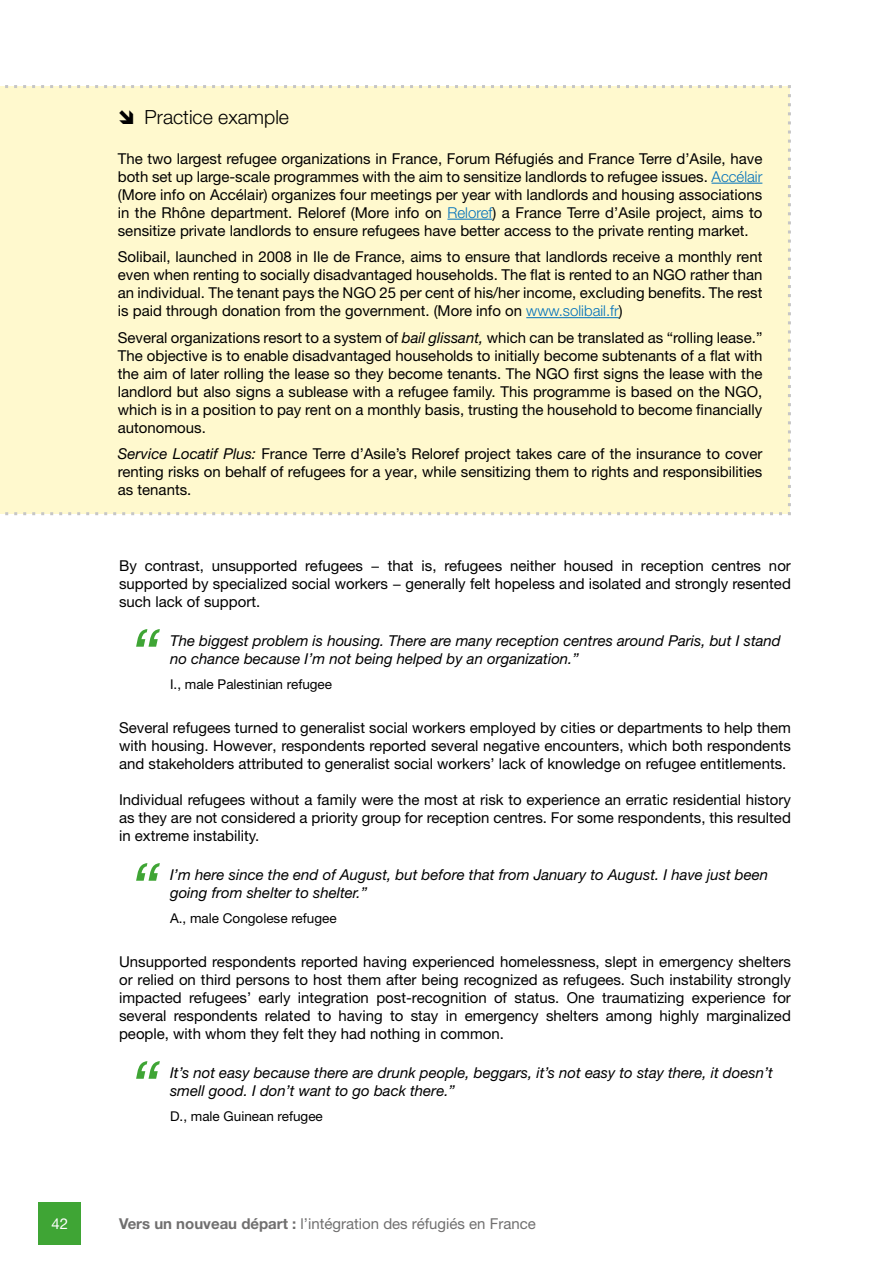
<style>
.page{position:relative;width:893px;height:1263px;background:#fff}
.page>*{position:absolute;margin:0;border:0;box-sizing:border-box;transform-origin:0 0}
.t1{font:italic 68.4px "Helvetica Neue CE";color:#3fa535}
.t2{font:300 19.5px "Helvetica Neue CE";color:#000}
.t3{font:15px/18px "Helvetica Neue CE";color:#000;text-align:justify}
.t4{font:italic 15px/18px "Helvetica Neue CE";color:#000}
.t5{font:15px "Helvetica Neue CE";color:#706f6f}
.t6{font:15px "Helvetica Neue CE";color:#fff}
.t7{font:13.5px "Helvetica Neue CE";color:#000}
.s1{font-weight:300;color:#0071bb}
.s2{font-style:italic}
.s3{font-weight:700}
</style>
<div class="page">
<div style="left:0;top:85px;width:791px;height:431px;background:#fff9ce"></div>
<div style="left:39px;top:1202px;width:42px;height:42px;background:#3fa535"></div>
<svg style="left:119px;top:110px;width:14px;height:14px"></svg>
<h2 class="t2" style="left:145px;top:106px;width:146px">Practice example</h2>
<p class="t3" style="left:118px;top:149px;width:646px">The two largest refugee organizations in France, Forum Réfugiés and France Terre d’Asile, have both set up large-scale programmes with the aim to sensitize landlords to refugee issues. <span class="s1">Accélair </span>(More info on Accélair) organizes four meetings per year with landlords and housing associations in the Rhône department. Reloref (More info on <span class="s1">Reloref</span>) a France Terre d’Asile project, aims to sensitize private landlords to ensure refugees have better access to the private renting market.</p>
<p class="t3" style="left:118px;top:248px;width:646px">Solibail, launched in 2008 in Ile de France, aims to ensure that landlords receive a monthly rent even when renting to socially disadvantaged households. The flat is rented to an NGO rather than an individual. The tenant pays the NGO 25 per cent of his/her income, excluding benefits. The rest is paid through donation from the government. (More info on <span class="s1">www.solibail.fr</span>)</p>
<p class="t3" style="left:118px;top:328px;width:646px">Several organizations resort to a system of <span class="s2">bail glissant,</span> which can be translated as “rolling lease.” The objective is to enable disadvantaged households to initially become subtenants of a flat with the aim of later rolling the lease so they become tenants. The NGO first signs the lease with the landlord but also signs a sublease with a refugee family. This programme is based on the NGO, which is in a position to pay rent on a monthly basis, trusting the household to become financially autonomous.</p>
<p class="t3" style="left:118px;top:445px;width:646px"><span class="s2">Service Locatif Plus:</span> France Terre d’Asile’s Reloref project takes care of the insurance to cover renting risks on behalf of refugees for a year, while sensitizing them to rights and responsibilities as tenants.</p>
<p class="t3" style="left:119px;top:557px;width:673px">By contrast, unsupported refugees − that is, refugees neither housed in reception centres nor supported by specialized social workers − generally felt hopeless and isolated and strongly resented such lack of support.</p>
<h1 class="t1" style="left:130px;top:613px;width:31px">“</h1>
<p class="t4" style="left:170px;top:632px;width:612px">The biggest problem is housing. There are many reception centres around Paris, but I stand no chance because I’m not being helped by an organization.”</p>
<p class="t7" style="left:170px;top:676px;width:164px">I., male Palestinian refugee</p>
<p class="t3" style="left:119px;top:719px;width:673px">Several refugees turned to generalist social workers employed by cities or departments to help them with housing. However, respondents reported several negative encounters, which both respondents and stakeholders attributed to generalist social workers’ lack of knowledge on refugee entitlements.</p>
<p class="t3" style="left:119px;top:791px;width:673px">Individual refugees without a family were the most at risk to experience an erratic residential history as they are not considered a priority group for reception centres. For some respondents, this resulted in extreme instability.</p>
<h1 class="t1" style="left:130px;top:847px;width:31px">“</h1>
<p class="t4" style="left:170px;top:866px;width:600px">I’m here since the end of August, but before that from January to August. I have just been going from shelter to shelter.”</p>
<p class="t7" style="left:170px;top:910px;width:168px">A., male Congolese refugee</p>
<p class="t3" style="left:119px;top:953px;width:673px">Unsupported respondents reported having experienced homelessness, slept in emergency shelters or relied on third persons to host them after being recognized as refugees. Such instability strongly impacted refugees’ early integration post-recognition of status. One traumatizing experience for several respondents related to having to stay in emergency shelters among highly marginalized people, with whom they felt they had nothing in common.</p>
<h1 class="t1" style="left:130px;top:1045px;width:31px">“</h1>
<p class="t4" style="left:170px;top:1064px;width:604px">It’s not easy because there are drunk people, beggars, it’s not easy to stay there, it doesn’t smell good. I don’t want to go back there.”</p>
<p class="t7" style="left:170px;top:1108px;width:154px">D., male Guinean refugee</p>
<p class="t6" style="left:51px;top:1215px;width:18px">42</p>
<p class="t5" style="left:119px;top:1215px;width:418px"><span class="s3">Vers un nouveau départ :</span> l’intégration des réfugiés en France</p>
</div>
